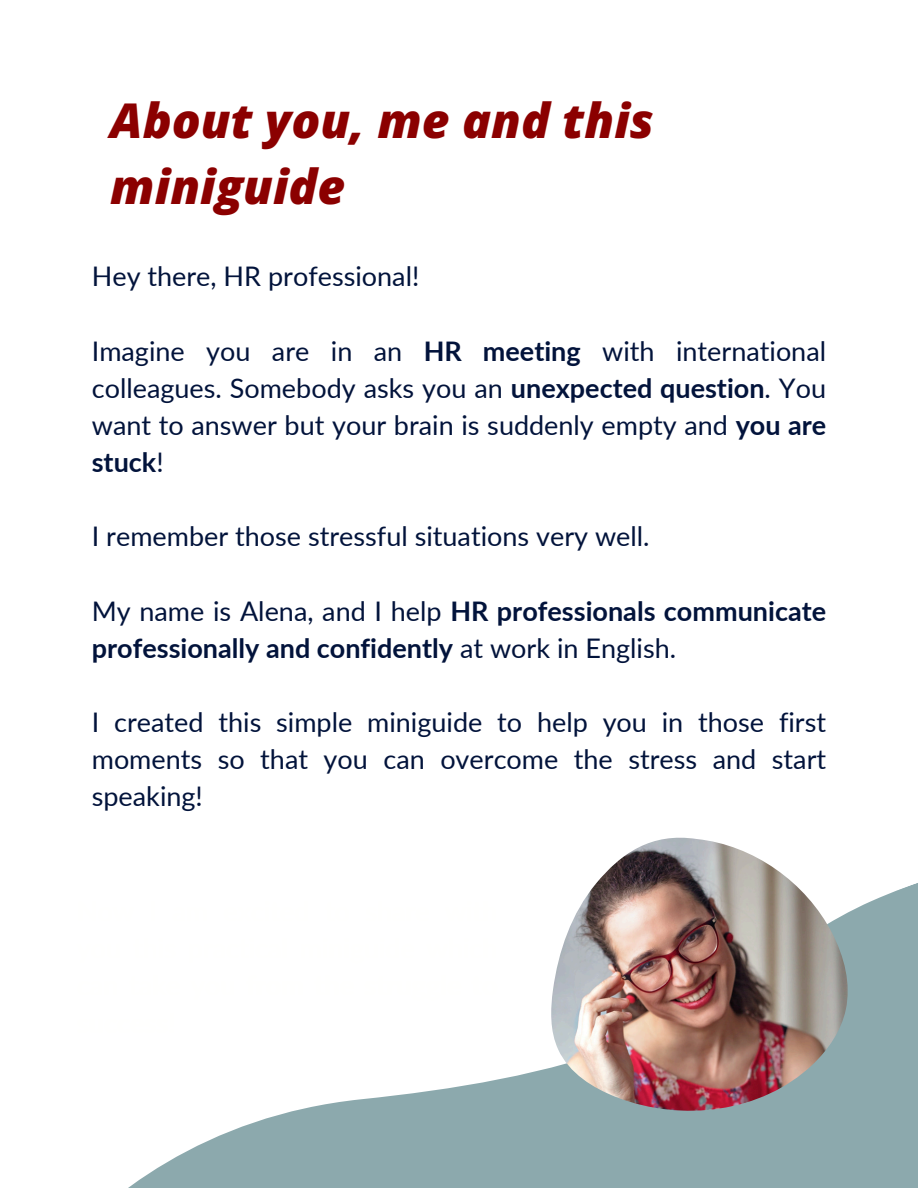
<style>
.page{position:relative;width:918px;height:1188px;background:#fff}
.page>*{position:absolute;margin:0;border:0;box-sizing:border-box;transform-origin:0 0}
.t1{font:italic 800 48px/66.3px "Open Sans";color:#8b0000}
.t2{font:27px/37.2px "Lato";color:#02133b;text-align:justify}
.t3{font:700 27px/37.2px "Lato";color:#02133b}
.s1{font-weight:700}
.s2{font-weight:400}
</style>
<div class="page">
<svg style="left:128px;top:883px;width:790px;height:305px"></svg>
<img style="left:551px;top:837px;width:297px;height:274px">
<p class="t1" style="left:110px;top:86px;width:545px">About you, me and this miniguide</p>
<p class="t2" style="left:92px;top:257px;width:329px">Hey there, HR professional!</p>
<p class="t2" style="left:92px;top:332px;width:736px">Imagine you are in an <span class="s1">HR meeting</span> with international colleagues. Somebody asks you an <span class="s1">unexpected question</span>. You want to answer but your brain is suddenly empty and <span class="s1">you are stuck</span>!</p>
<p class="t2" style="left:92px;top:517px;width:559px">I remember those stressful situations very well.</p>
<p class="t3" style="left:92px;top:592px;width:736px"><span class="s2">My name is Alena, and I help</span> HR professionals communicate professionally and confidently <span class="s2">at work in English.</span></p>
<p class="t2" style="left:92px;top:703px;width:736px">I created this simple miniguide to help you in those first moments so that you can overcome the stress and start speaking!</p>
</div>
